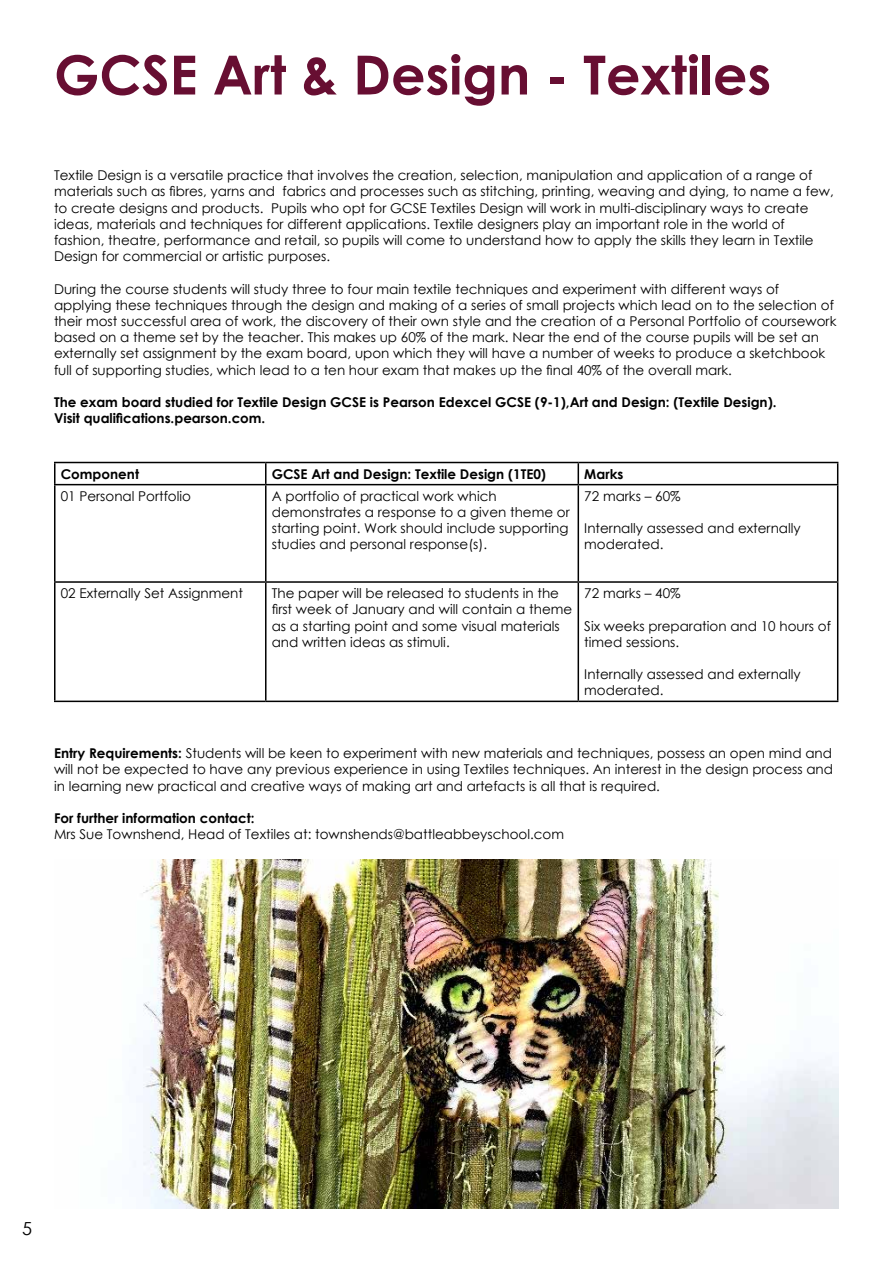
<style>
.page{position:relative;width:893px;height:1263px;background:#fff}
.page>*{position:absolute;margin:0;border:0;box-sizing:border-box;transform-origin:0 0}
.t1{font:700 54px "Century Gothic";color:#670e32}
.t2{font:18px "Century Gothic";color:#000}
.t3{font:13.5px/16.2px "Century Gothic";color:#000}
.t4{font:13.5px/16.2px "Century Gothic";color:#000101;text-align:justify}
.t5{font:700 13.5px/16.2px "Century Gothic";color:#000}
.t6{font:700 13.5px "Century Gothic";color:#000101}
.s1{font-weight:700}
</style>
<div class="page">
<hr style="left:54px;top:462px;width:212px;height:1px;background:#000">
<hr style="left:54px;top:463px;width:2px;height:21px;background:#000">
<hr style="left:266px;top:462px;width:312px;height:1px;background:#000">
<svg style="left:265px;top:463px;width:1px;height:21px"></svg>
<hr style="left:578px;top:462px;width:260px;height:1px;background:#000">
<svg style="left:578px;top:463px;width:1px;height:21px"></svg>
<svg style="left:837px;top:463px;width:1px;height:21px"></svg>
<hr style="left:54px;top:484px;width:212px;height:1px;background:#000">
<hr style="left:54px;top:485px;width:2px;height:96px;background:#000">
<hr style="left:266px;top:484px;width:312px;height:1px;background:#000">
<hr style="left:265px;top:485px;width:1px;height:96px;background:#000">
<hr style="left:578px;top:484px;width:260px;height:1px;background:#000">
<hr style="left:578px;top:485px;width:1px;height:96px;background:#000">
<hr style="left:837px;top:485px;width:1px;height:96px;background:#000">
<hr style="left:54px;top:581px;width:212px;height:2px;background:#000">
<hr style="left:54px;top:583px;width:2px;height:118px;background:#000">
<hr style="left:266px;top:581px;width:312px;height:2px;background:#000">
<hr style="left:265px;top:583px;width:1px;height:118px;background:#000">
<hr style="left:578px;top:581px;width:260px;height:2px;background:#000">
<hr style="left:578px;top:583px;width:1px;height:118px;background:#000">
<hr style="left:837px;top:583px;width:1px;height:118px;background:#000">
<hr style="left:54px;top:701px;width:212px;height:1px;background:#000">
<hr style="left:266px;top:701px;width:312px;height:1px;background:#000">
<hr style="left:578px;top:701px;width:260px;height:1px;background:#000">
<img style="left:134px;top:859px;width:705px;height:350px">
<h1 class="t1" style="left:54px;top:34px;width:719px">GCSE Art &amp; Design - Textiles</h1>
<p class="t3" style="left:54px;top:167px;width:781px">Textile Design is a versatile practice that involves the creation, selection, manipulation and application of a range of materials such as fibres, yarns and fabrics and processes such as stitching, printing, weaving and dying, to name a few, to create designs and products. Pupils who opt for GCSE Textiles Design will work in multi-disciplinary ways to create ideas, materials and techniques for different applications. Textile designers play an important role in the world of fashion, theatre, performance and retail, so pupils will come to understand how to apply the skills they learn in Textile Design for commercial or artistic purposes.</p>
<p class="t3" style="left:54px;top:280px;width:784px">During the course students will study three to four main textile techniques and experiment with different ways of applying these techniques through the design and making of a series of small projects which lead on to the selection of their most successful area of work, the discovery of their own style and the creation of a Personal Portfolio of coursework based on a theme set by the teacher. This makes up 60% of the mark. Near the end of the course pupils will be set an externally set assignment by the exam board, upon which they will have a number of weeks to produce a sketchbook full of supporting studies, which lead to a ten hour exam that makes up the final 40% of the overall mark.</p>
<p class="t5" style="left:54px;top:393px;width:724px">The exam board studied for Textile Design GCSE is Pearson Edexcel GCSE (9-1),Art and Design: (Textile Design).<br>Visit qualifications.pearson.com.</p>
<p class="t5" style="left:61px;top:465px;width:80px">Component</p>
<p class="t5" style="left:272px;top:465px;width:276px">GCSE Art and Design: Textile Design (1TE0)</p>
<p class="t5" style="left:584px;top:465px;width:41px">Marks</p>
<p class="t3" style="left:61px;top:488px;width:132px">01 Personal Portfolio</p>
<p class="t3" style="left:272px;top:488px;width:300px">A portfolio of practical work which demonstrates a response to a given theme or starting point. Work should include supporting studies and personal response(s).</p>
<p class="t3" style="left:584px;top:488px;width:98px">72 marks – 60%</p>
<p class="t3" style="left:584px;top:520px;width:218px">Internally assessed and externally moderated.</p>
<p class="t3" style="left:61px;top:585px;width:184px">02 Externally Set Assignment</p>
<p class="t3" style="left:272px;top:585px;width:302px">The paper will be released to students in the first week of January and will contain a theme as a starting point and some visual materials and written ideas as stimuli.</p>
<p class="t3" style="left:584px;top:585px;width:98px">72 marks – 40%</p>
<p class="t3" style="left:584px;top:617px;width:248px">Six weeks preparation and 10 hours of timed sessions.</p>
<p class="t3" style="left:584px;top:666px;width:218px">Internally assessed and externally moderated.</p>
<p class="t4" style="left:54px;top:745px;width:781px"><span class="s1">Entry Requirements:</span> Students will be keen to experiment with new materials and techniques, possess an open mind and will not be expected to have any previous experience in using Textiles techniques. An interest in the design process and in learning new practical and creative ways of making art and artefacts is all that is required.</p>
<p class="t6" style="left:54px;top:808px;width:202px">For further information contact:</p>
<p class="t4" style="left:54px;top:826px;width:512px">Mrs Sue Townshend, Head of Textiles at: townshends@battleabbeyschool.com</p>
<h2 class="t2" style="left:22px;top:1215px;width:11px">5</h2>
</div>
